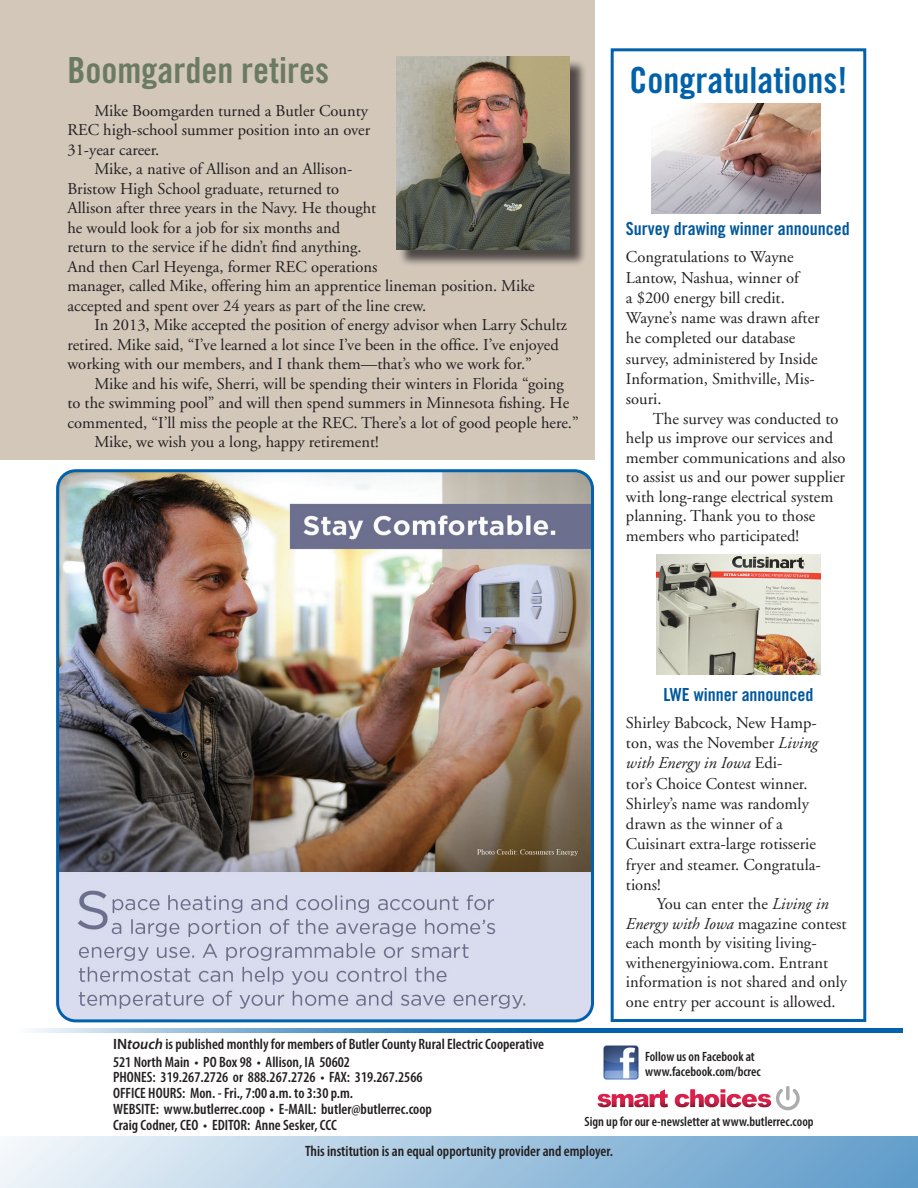
<style>
.page{position:relative;width:918px;height:1188px;background:#fff}
.page>*{position:absolute;margin:0;border:0;box-sizing:border-box;transform-origin:0 0}
.t1{font:36px "Trade Gothic LT Std Bd Cn 20";color:#6b7b61}
.t2{font:36px "Trade Gothic LT Std Bd Cn 20";color:#0161aa}
.t3{font:18px "Trade Gothic LT Std Bd Cn 20";color:#00599b}
.t4{font:16.5px/19.5px "Adobe Garamond";color:#231f20}
.t5{font:600 condensed 15px/15.8px "Myriad Pro";color:#231f20}
.t6{font:600 condensed 13.5px/15px "Myriad Pro";color:#231f20}
.s1{font-style:italic}
.s2{font-stretch:normal}
.s3{font-style:italic;font-stretch:normal}
</style>
<div class="page">
<svg style="left:597px;top:1089px;width:71px;height:18px"></svg>
<svg style="left:675px;top:1087px;width:125px;height:23px"></svg>
<img style="left:603px;top:1045px;width:36px;height:35px">
<div style="left:0;top:1136px;width:918px;height:52px;background:linear-gradient(to right,#f0f5fa,#5e9ac9)"></div>
<svg style="left:32px;top:1028px;width:871px;height:5px;background:#4188bf"></svg>
<div style="left:0;top:0;width:594px;height:459px;background:#d3c7ba"></div>
<img style="left:60px;top:473px;width:530px;height:548px">
<div style="left:56px;top:469px;width:538px;height:553px;border:3px solid #0161aa;border-radius:18px"></div>
<div style="left:399px;top:59px;width:188px;height:208px;background:#231f20;opacity:.75"></div>
<img style="left:396px;top:57px;width:174px;height:193px">
<div style="left:611px;top:48px;width:255px;height:974px;border:3px solid #0161aa"></div>
<img style="left:652px;top:103px;width:169px;height:111px">
<img style="left:656px;top:555px;width:165px;height:119px">
<h1 class="t1" style="left:67px;top:48px;width:263px">Boomgarden retires</h1>
<p class="t4" style="left:67px;top:101px;width:304px;text-indent:27px">Mike Boomgarden turned a Butler County<br>REC high-school summer position into an over<br>31-year career.</p>
<p class="t4" style="left:67px;top:160px;width:469px;text-indent:27px">Mike, a native of Allison and an Allison-<br>Bristow High School graduate, returned to<br>Allison after three years in the Navy. He thought<br>he would look for a job for six months and<br>return to the service if he didn’t find anything.<br>And then Carl Heyenga, former REC operations<br>manager, called Mike, offering him an apprentice lineman position. Mike accepted and spent over 24 years as part of the line crew.</p>
<p class="t4" style="left:67px;top:316px;width:501px;text-indent:27px">In 2013, Mike accepted the position of energy advisor when Larry Schultz retired. Mike said, “I’ve learned a lot since I’ve been in the office. I’ve enjoyed working with our members, and I thank them—that’s who we work for.”</p>
<p class="t4" style="left:94px;top:374px;width:471px">Mike and his wife, Sherri, will be spending their winters in Florida “going</p>
<p class="t4" style="left:67px;top:394px;width:503px">to the swimming pool” and will then spend summers in Minnesota fishing. He</p>
<p class="t4" style="left:67px;top:413px;width:513px">commented, “I’ll miss the people at the REC. There’s a lot of good people here.”</p>
<p class="t4" style="left:94px;top:433px;width:286px">Mike, we wish you a long, happy retirement!</p>
<h1 class="t2" style="left:630px;top:58px;width:219px">Congratulations!</h1>
<p class="t3" style="left:626px;top:218px;width:225px">Survey drawing winner announced</p>
<p class="t4" style="left:626px;top:248px;width:195px;line-height:20.2px">Congratulations to Wayne<br>Lantow, Nashua, winner of<br>a $200 energy bill credit.<br>Wayne’s name was drawn after he completed our database survey, administered by Inside<br>Information, Smithville, Mis&shy;souri.</p>
<p class="t4" style="left:626px;top:409px;width:221px;text-indent:27px">The survey was conducted to help us improve our services and member communications and also to assist us and our power supplier with long-range electrical system planning. Thank you to those members who participated!</p>
<p class="t3" style="left:663px;top:684px;width:152px">LWE winner announced</p>
<p class="t4" style="left:626px;top:713px;width:196px;line-height:20.2px">Shirley Babcock, New Hamp&shy;ton, was the November <span class="s1">Living with Energy in Iowa</span> Edi-<br>tor’s Choice Contest winner.<br>Shirley’s name was randomly drawn as the winner of a<br>Cuisinart extra-large rotisserie fryer and steamer. Congratula&shy;tions!</p>
<p class="t4" style="left:626px;top:895px;width:223px;text-indent:31px">You can enter the <span class="s1">Living in<br>Energy with Iowa</span> magazine contest each month by visiting living&shy;withenergyiniowa.com. Entrant information is not shared and only one entry per account is allowed.</p>
<p class="t5" style="left:113px;top:1036px;width:432px"><span class="s2">IN</span><span class="s3">touch</span> is published monthly for members of Butler County Rural Electric Cooperative</p>
<p class="t5" style="left:113px;top:1053px;width:320px">521 North Main • PO Box 98 • Allison, IA 50602<br>PHONES: 319.267.2726 or 888.267.2726 • FAX: 319.267.2566<br>OFFICE HOURS: Mon. - Fri., 7:00 a.m. to 3:30 p.m.<br>WEBSITE: www.butlerrec.coop • E-MAIL: butler@butlerrec.coop Craig Codner, CEO • EDITOR: Anne Sesker, CCC</p>
<p class="t6" style="left:645px;top:1048px;width:117px">Follow us on Facebook at www.facebook.com/bcrec</p>
<p class="t6" style="left:585px;top:1114px;width:231px">Sign up for our e-newsletter at www.butlerrec.coop</p>
<p class="t5" style="left:305px;top:1143px;width:309px">This institution is an equal opportunity provider and employer.</p>
</div>
